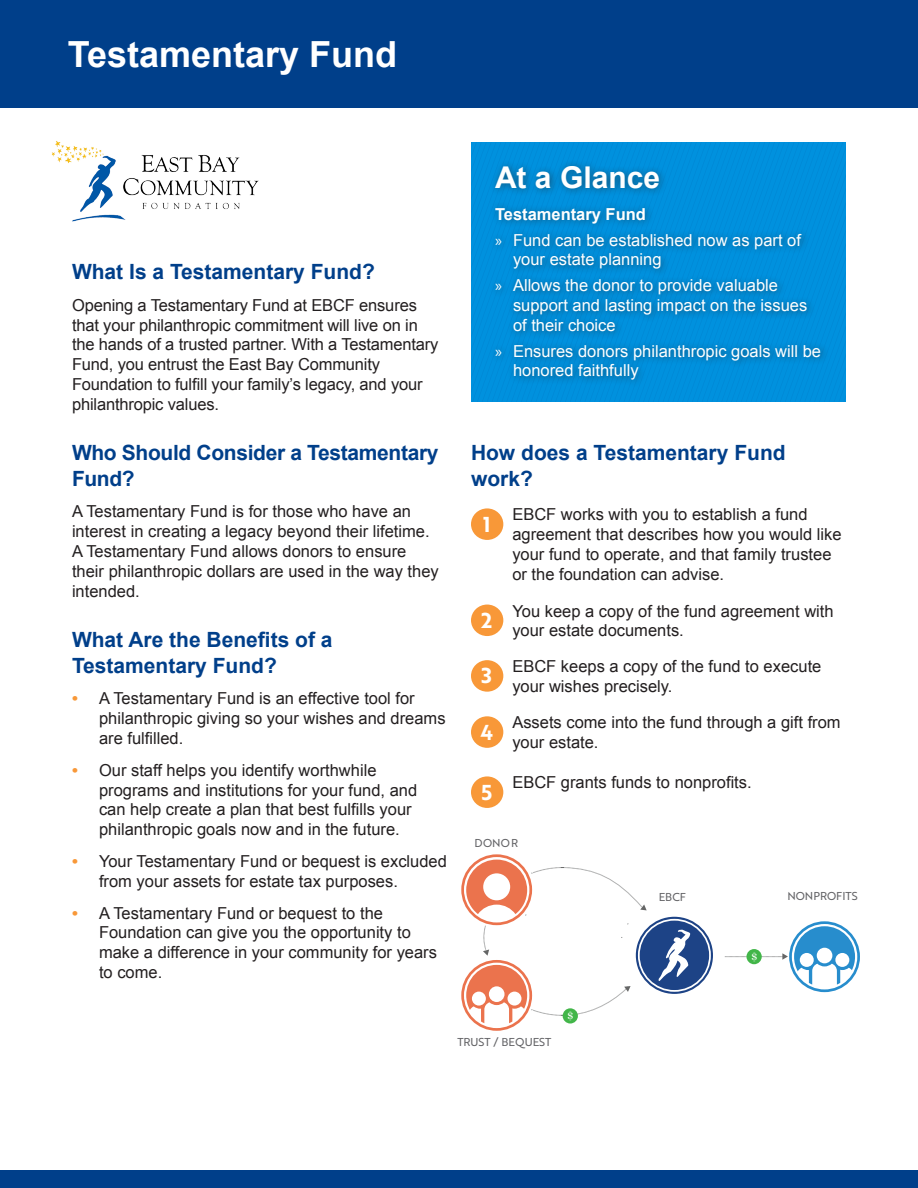
<style>
.page{position:relative;width:918px;height:1188px;background:#fff}
.page>*{position:absolute;margin:0;border:0;box-sizing:border-box;transform-origin:0 0}
.t1{font:700 36px "Arial";color:#fff}
.box_h1{font:700 30px "Arial";color:#fff}
.t2{font:700 21px/25.2px "Arial";color:#003f8a}
.t3{font:21px "Brother 1816 Bold";color:#fff}
.t4{font:16.5px/19.8px "Arial";color:#231f20}
.t5{font:16.5px/19.8px "Arial";color:#fff}
.box_p{font:700 16.5px "Arial";color:#fff}
.t6{font:500 12.45px "Big Caslon";color:#fff}
.t7{font:11.1px "Brother 1816 Regular";color:#636366}
.s1{font-weight:700;color:#f89838}
.s2{font-family:"Myriad Pro"}
</style>
<div class="page">
<div style="left:0;top:0;width:918px;height:108px;background:#003f8a"></div>
<div style="left:0;top:1170px;width:918px;height:18px;background:#003f8a"></div>
<img style="left:51px;top:141px;width:208px;height:81px">
<div style="left:779px;top:142px;width:67px;height:259px;background:#0091de"></div>
<svg style="left:472px;top:142px;width:4px;height:259px"></svg>
<div style="left:476px;top:142px;width:39px;height:259px;background:#0091de"></div>
<div style="left:545px;top:142px;width:199px;height:259px;background:#0091de"></div>
<div style="left:489px;top:159px;width:341px;height:230px;background:#231f20;opacity:.5"></div>
<div style="left:471px;top:508px;width:32px;height:32px;background:#f89838;border-radius:50%"></div>
<div style="left:471px;top:716px;width:32px;height:32px;background:#f89838;border-radius:50%"></div>
<div style="left:471px;top:605px;width:32px;height:31px;background:#f89838;border-radius:50%"></div>
<div style="left:471px;top:776px;width:32px;height:32px;background:#f89838;border-radius:50%"></div>
<div style="left:471px;top:660px;width:32px;height:32px;background:#f89838;border-radius:50%"></div>
<svg style="left:461px;top:854px;width:252px;height:177px"></svg>
<svg style="left:725px;top:921px;width:135px;height:71px"></svg>
<div style="left:563px;top:1008px;width:15px;height:16px;background:#42b649;border-radius:50%"></div>
<div style="left:746px;top:949px;width:16px;height:15px;background:#42b649;border-radius:50%"></div>
<p class="t1" style="left:68px;top:30px;width:331px">Testamentary Fund</p>
<p class="t2" style="left:72px;top:260px;width:304px">What Is a Testamentary Fund?</p>
<p class="t4" style="left:72px;top:295px;width:368px">Opening a Testamentary Fund at EBCF ensures that your philanthropic commitment will live on in the hands of a trusted partner. With a Testamentary Fund, you entrust the East Bay Community Foundation to fulfill your family’s legacy, and your philanthropic values.</p>
<p class="t2" style="left:72px;top:441px;width:368px">Who Should Consider a Testamentary<br>Fund?</p>
<p class="t4" style="left:72px;top:502px;width:368px">A Testamentary Fund is for those who have an interest in creating a legacy beyond their lifetime.<br>A Testamentary Fund allows donors to ensure their philanthropic dollars are used in the way they intended.</p>
<p class="t2" style="left:72px;top:628px;width:262px">What Are the Benefits of a<br>Testamentary Fund?</p>
<p class="t4" style="left:99px;top:689px;width:348px;text-indent:-27px"><span class="s1">•</span> A Testamentary Fund is an effective tool for philanthropic giving so your wishes and dreams are fulfilled.</p>
<p class="t4" style="left:99px;top:760px;width:320px;text-indent:-27px"><span class="s1">•</span> Our staff helps you identify worthwhile programs and institutions for your fund, and can help create a plan that best fulfills your philanthropic goals now and in the future.</p>
<p class="t4" style="left:99px;top:851px;width:349px;text-indent:-27px"><span class="s1">•</span> Your Testamentary Fund or bequest is excluded from your assets for estate tax purposes.</p>
<p class="t4" style="left:99px;top:903px;width:340px;text-indent:-27px"><span class="s1">•</span> A Testamentary Fund or bequest to the Foundation can give you the opportunity to make a difference in your community for years to come.</p>
<p class="box_h1" style="left:495px;top:158px;width:167px">At a Glance</p>
<p class="box_p" style="left:495px;top:203px;width:152px">Testamentary Fund</p>
<p class="t5" style="left:513px;top:230px;width:289px;text-indent:-18px"><span class="s2">»</span> Fund can be established now as part of your estate planning</p>
<p class="t5" style="left:513px;top:276px;width:296px;text-indent:-18px"><span class="s2">»</span> Allows the donor to provide valuable support and lasting impact on the issues of their choice</p>
<p class="t5" style="left:513px;top:341px;width:310px;text-indent:-18px"><span class="s2">»</span> Ensures donors philanthropic goals will be honored faithfully</p>
<p class="t2" style="left:471px;top:441px;width:316px">How does a Testamentary Fund work?</p>
<p class="t3" style="left:483px;top:508px;width:9px">1</p>
<p class="t3" style="left:481px;top:604px;width:13px">2</p>
<p class="t3" style="left:482px;top:660px;width:12px">3</p>
<p class="t3" style="left:480px;top:716px;width:14px">4</p>
<p class="t3" style="left:481px;top:776px;width:12px">5</p>
<p class="t4" style="left:512px;top:505px;width:331px">EBCF works with you to establish a fund agreement that describes how you would like your fund to operate, and that family trustee or the foundation can advise.</p>
<p class="t4" style="left:512px;top:601px;width:323px">You keep a copy of the fund agreement with your estate documents.</p>
<p class="t4" style="left:512px;top:657px;width:311px">EBCF keeps a copy of the fund to execute your wishes precisely.</p>
<p class="t4" style="left:512px;top:713px;width:330px">Assets come into the fund through a gift from your estate.</p>
<p class="t4" style="left:512px;top:773px;width:241px">EBCF grants funds to nonprofits.</p>
<p class="t7" style="left:475px;top:835px;width:45px">DONOR</p>
<p class="t7" style="left:659px;top:889px;width:29px">EBCF</p>
<p class="t7" style="left:787px;top:887px;width:72px">NONPROFITS</p>
<p class="t6" style="left:751px;top:945px;width:7px">$</p>
<p class="t7" style="left:458px;top:1034px;width:95px">TRUST / BEQUEST</p>
<p class="t6" style="left:568px;top:1004px;width:7px">$</p>
</div>
